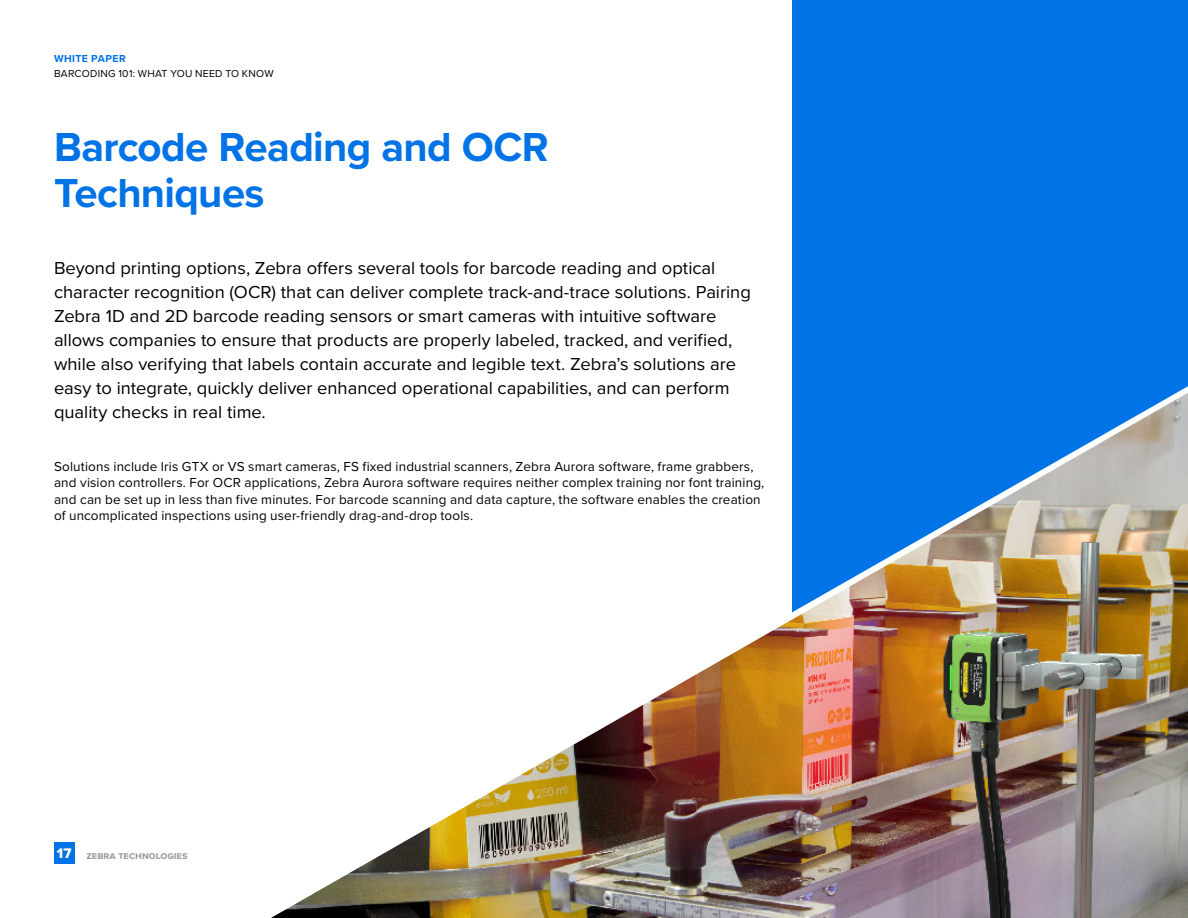
<style>
.page{position:relative;width:1188px;height:918px;background:#fff}
.page>*{position:absolute;margin:0;border:0;box-sizing:border-box;transform-origin:0 0}
.t1{font:700 42px/46.5px "Proxima Nova";letter-spacing:-.015em;color:#0073e6}
.t2{font:18px/24px "Proxima Nova";color:#000}
.t3{font:14.4px "Proxima Nova Extrabld";color:#fff}
.t4{font:13.5px/16.5px "Proxima Nova";letter-spacing:.01em;color:#000}
.t5{font:10.5px "Proxima Nova";letter-spacing:.025em;color:#000}
.t6{font:700 10.5px "Proxima Nova";color:#9e9b98}
.t7{font:700 10.5px "Proxima Nova";letter-spacing:.04em;color:#0073e6}
</style>
<div class="page">
<div style="left:54px;top:842px;width:20px;height:22px;background:#0073e6"></div>
<div style="left:792px;top:0;width:396px;height:626px;background:#0073e6"></div>
<img style="left:271px;top:393px;width:917px;height:525px">
<p class="t7" style="left:54px;top:51px;width:73px">WHITE PAPER</p>
<p class="t5" style="left:54px;top:65px;width:221px">BARCODING 101: WHAT YOU NEED TO KNOW</p>
<h1 class="t1" style="left:54px;top:122px;width:496px">Barcode Reading and OCR<br>Techniques</h1>
<p class="t2" style="left:54px;top:256px;width:698px">Beyond printing options, Zebra offers several tools for barcode reading and optical character recognition (OCR) that can deliver complete track-and-trace solutions. Pairing Zebra 1D and 2D barcode reading sensors or smart cameras with intuitive software allows companies to ensure that products are properly labeled, tracked, and verified, while also verifying that labels contain accurate and legible text. Zebra’s solutions are easy to integrate, quickly deliver enhanced operational capabilities, and can perform quality checks in real time.</p>
<p class="t4" style="left:54px;top:457px;width:712px">Solutions include Iris GTX or VS smart cameras, FS fixed industrial scanners, Zebra Aurora software, frame grabbers, and vision controllers. For OCR applications, Zebra Aurora software requires neither complex training nor font training, and can be set up in less than five minutes. For barcode scanning and data capture, the software enables the creation of uncomplicated inspections using user-friendly drag-and-drop tools.</p>
<p class="t3" style="left:57px;top:842px;width:16px">17</p>
<p class="t6" style="left:86px;top:847px;width:103px">zebra technologies</p>
</div>
